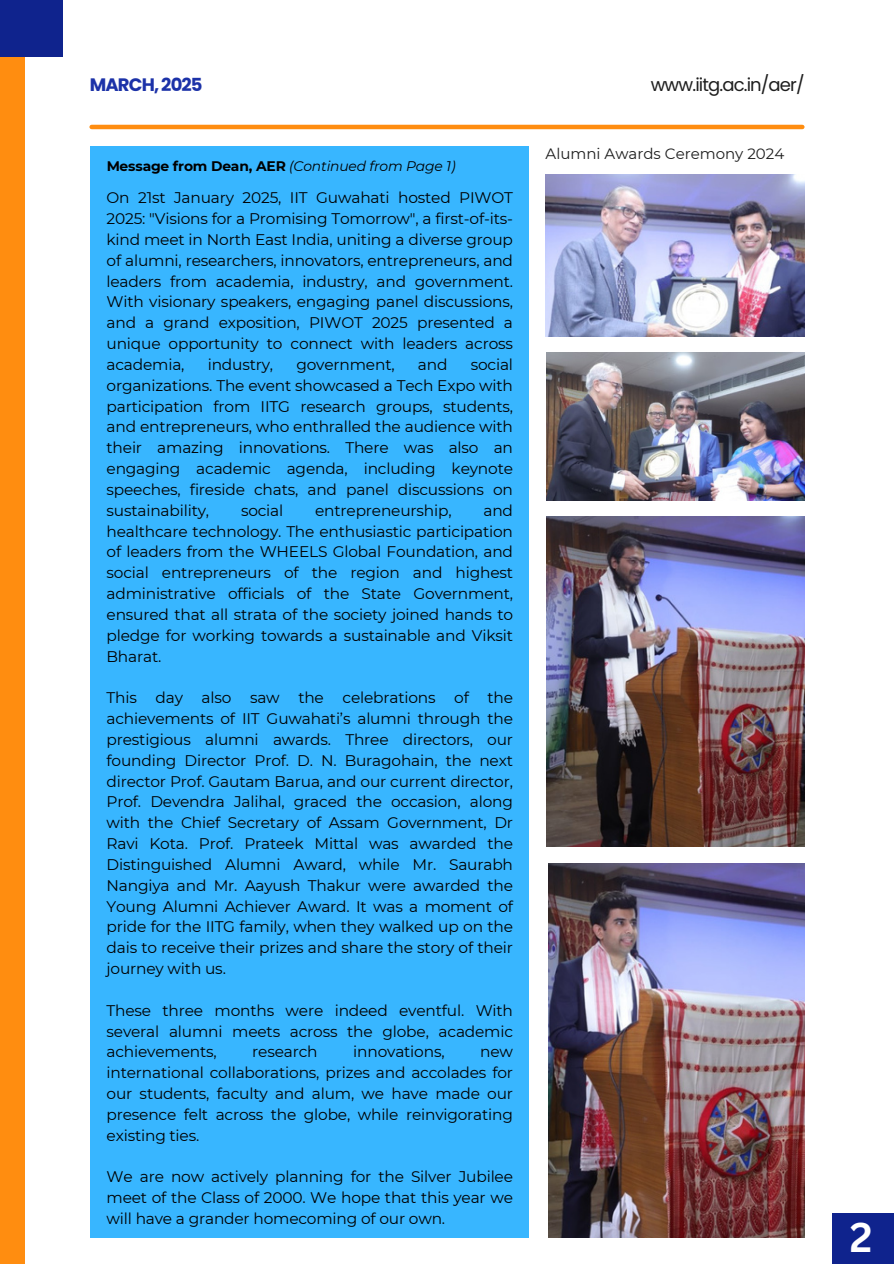
<style>
.page{position:relative;width:894px;height:1264px;background:#fff}
.page>*{position:absolute;margin:0;border:0;box-sizing:border-box;transform-origin:0 0}
.t1{font:700 40.5px "Canva Sans";color:#fff}
.t2{font:18px "Poppins";letter-spacing:-.05em;color:#1e1e1e}
.t3{font:700 18px "Poppins";letter-spacing:-.05em;color:#1c32a8}
.t4{font:15.3px/20.9px "Montserrat";letter-spacing:-.01em;color:#000;text-align:justify}
.t5{font:15px "Montserrat";color:#1e1e1e}
.t6{font:italic 13.8px "Montserrat";letter-spacing:-.01em;color:#000}
.s1{font-weight:700;font-style:normal}
</style>
<div class="page">
<div style="left:0;top:0;width:24px;height:1263px;background:#ff8d10"></div>
<div style="left:0;top:0;width:63px;height:56px;background:#0f238d"></div>
<div style="left:831px;top:1213px;width:62px;height:50px;background:#0f238d"></div>
<div style="left:90px;top:146px;width:439px;height:1091px;background:#38b6ff"></div>
<hr style="left:92px;top:125px;width:710px;height:4px;background:#ff8d10">
<img style="left:545px;top:174px;width:259px;height:162px">
<img style="left:546px;top:516px;width:258px;height:330px">
<img style="left:548px;top:863px;width:255px;height:374px">
<img style="left:546px;top:353px;width:258px;height:147px">
<p class="t3" style="left:90px;top:72px;width:114px">MARCH, 2025</p>
<p class="t2" style="left:650px;top:72px;width:155px">www.iitg.ac.in/aer/</p>
<p class="t6" style="left:106px;top:158px;width:350px"><span class="s1">Message from Dean, AER</span> (Continued from Page 1)</p>
<p class="t4" style="left:106px;top:187px;width:408px">On 21st January 2025, IIT Guwahati hosted PIWOT 2025: "Visions for a Promising Tomorrow", a first-of-its&shy;kind meet in North East India, uniting a diverse group of alumni, researchers, innovators, entrepreneurs, and leaders from academia, industry, and government.<br>With visionary speakers, engaging panel discussions, and a grand exposition, PIWOT 2025 presented a unique opportunity to connect with leaders across academia,</p>
<p class="t4" style="left:106px;top:354px;width:408px;text-indent:364px">social organizations. The event showcased a Tech Expo with participation from IITG research groups, students, and entrepreneurs, who enthralled the audience with their amazing innovations. There was also an engaging academic agenda, including keynote speeches, fireside chats, and panel discussions on sustainability,</p>
<p class="t4" style="left:208px;top:354px;width:67px">industry,</p>
<p class="t4" style="left:296px;top:354px;width:100px">government,</p>
<p class="t4" style="left:418px;top:354px;width:31px">and</p>
<p class="t4" style="left:106px;top:500px;width:408px;text-indent:377px">and healthcare technology. The enthusiastic participation of leaders from the WHEELS Global Foundation, and social entrepreneurs of the region and highest administrative officials of the State Government, ensured that all strata of the society joined hands to pledge for working towards a sustainable and Viksit Bharat.</p>
<p class="t4" style="left:106px;top:687px;width:408px">This day also saw the celebrations of the achievements of IIT Guwahati’s alumni through the prestigious alumni awards. Three directors, our founding Director Prof. D. N. Buragohain, the next director Prof. Gautam Barua, and our current director, Prof. Devendra Jalihal, graced the occasion, along with the Chief Secretary of Assam Government, Dr Ravi Kota. Prof. Prateek Mittal was awarded the Distinguished Alumni Award, while Mr. Saurabh Nangiya and Mr. Aayush Thakur were awarded the Young Alumni Achiever Award. It was a moment of pride for the IITG family, when they walked up on the dais to receive their prizes and share the story of their journey with us.</p>
<p class="t4" style="left:106px;top:999px;width:408px">These three months were indeed eventful. With several alumni meets across the globe, academic achievements,</p>
<p class="t4" style="left:241px;top:500px;width:44px">social</p>
<p class="t4" style="left:315px;top:500px;width:138px">entrepreneurship,</p>
<p class="t4" style="left:252px;top:1041px;width:67px">research</p>
<p class="t4" style="left:353px;top:1041px;width:93px">innovations,</p>
<p class="t4" style="left:106px;top:1041px;width:408px;text-indent:373px">new international collaborations, prizes and accolades for our students, faculty and alum, we have made our presence felt across the globe, while reinvigorating existing ties.</p>
<p class="t4" style="left:106px;top:1166px;width:408px">We are now actively planning for the Silver Jubilee meet of the Class of 2000. We hope that this year we will have a grander homecoming of our own.</p>
<p class="t5" style="left:545px;top:145px;width:240px">Alumni Awards Ceremony 2024</p>
<h1 class="t1" style="left:849px;top:1208px;width:24px">2</h1>
</div>
